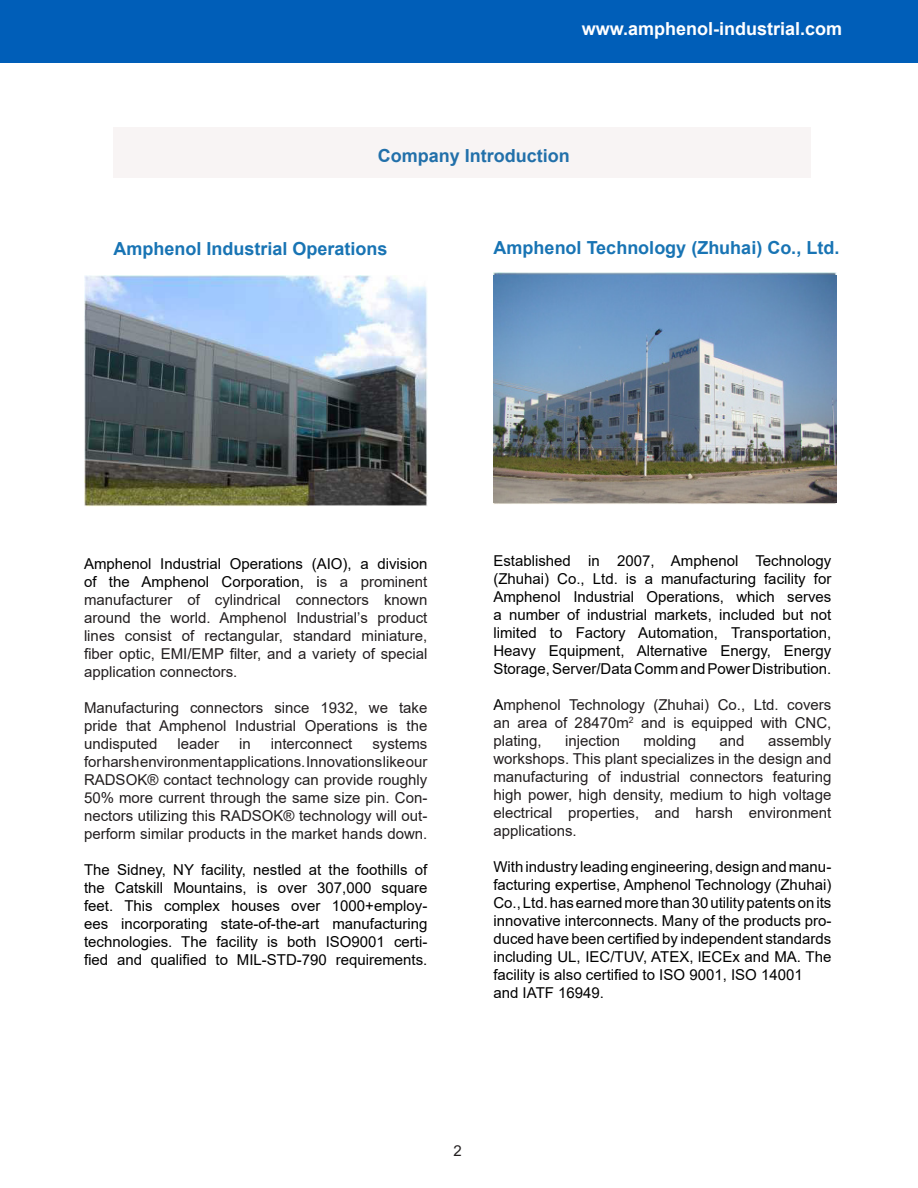
<style>
.page{position:relative;width:918px;height:1188px;background:#fff}
.page>*{position:absolute;margin:0;border:0;box-sizing:border-box;transform-origin:0 0}
.t1{font:700 18px "Arial";color:#1874b4}
.t2{font:700 18px "Arial";color:#fff}
.t3{font:700 18px "Arial";color:#2270aa}
.t4{font:18px "Myriad Pro";color:#231f20}
.t5{font:15px/18px "Arial";color:#000;text-align:justify}
.t6{font:15px/18px "Arial";color:#231f20}
.s1{color:#231f20}
.s2{color:#000}
</style>
<div class="page">
<img style="left:84px;top:275px;width:343px;height:231px">
<div style="left:113px;top:128px;width:698px;height:50px;background:#f8f4f4"></div>
<img style="left:493px;top:276px;width:344px;height:227px">
<div style="left:0;top:0;width:918px;height:62px;background:#005eb8"></div>
<p class="t2" style="left:582px;top:16px;width:262px">www.amphenol-industrial.com</p>
<p class="t3" style="left:378px;top:143px;width:194px">Company Introduction</p>
<p class="t1" style="left:113px;top:236px;width:276px">Amphenol Industrial Operations</p>
<p class="t1" style="left:494px;top:235px;width:347px">Amphenol Technology (Zhuhai) Co., Ltd.</p>
<p class="t5" style="left:84px;top:555px;width:345px">Amphenol Industrial Operations (AIO), a division</p>
<p class="t5" style="left:84px;top:573px;width:345px">of the Amphenol Corporation, i<span class="s1">s a prominent</span></p>
<p class="t6" style="left:84px;top:591px;width:345px">manufacturer of cylindrical connectors known around the world. Amphenol Industrial’s product</p>
<p class="t6" style="left:84px;top:627px;width:345px">lines consist of rectangular, standard miniature,</p>
<p class="t6" style="left:84px;top:645px;width:345px">fiber optic, EMI/EMP filter, and a variety of special</p>
<p class="t6" style="left:84px;top:663px;width:155px">application connectors.</p>
<p class="t6" style="left:84px;top:699px;width:345px">Manufacturing connectors since 1932, we take</p>
<p class="t6" style="left:84px;top:717px;width:345px">pride that Amphenol Industrial Operations is the</p>
<p class="t6" style="left:84px;top:735px;width:75px">undisputed</p>
<p class="t6" style="left:177px;top:735px;width:43px">leader</p>
<p class="t6" style="left:239px;top:735px;width:13px">in</p>
<p class="t6" style="left:271px;top:735px;width:83px">interconnect</p>
<p class="t6" style="left:372px;top:735px;width:57px">systems</p>
<p class="t6" style="left:84px;top:753px;width:345px">for harsh environment applications. Innovations like our</p>
<p class="t6" style="left:84px;top:771px;width:345px;text-align:justify">RADSOK® contact technology can provide roughly 50% more current through the same size pin. Con&shy;nectors utilizing this RADSOK® technology will out&shy;perform similar products in the market hands down.</p>
<p class="t5" style="left:84px;top:861px;width:345px">The Sidney, NY facility, nestled at the foothills of the Catskill Mountains, is over 307,000 square feet. This complex houses over 1000+employ&shy;ees incorporating state-of-the-art manufacturing technologies. The facility is both ISO9001 certi&shy;fied and qualified to MIL-STD-790 requirements.</p>
<p class="t5" style="left:493px;top:552px;width:339px">Established in 2007, Amphenol Technology</p>
<p class="t5" style="left:493px;top:570px;width:339px">(Zhuhai) Co., Ltd. is a manufacturing facility for Amphenol Industrial Operations, which serves a number of industrial markets, included but not limited to Factory Automation, Transportation, Heavy Equipment, Alternative Energy, Energy</p>
<p class="t5" style="left:493px;top:660px;width:339px">Storage, Server/Data Comm and Power Distribution.</p>
<p class="t6" style="left:493px;top:696px;width:339px"><span class="s2">A</span>mphenol Technology (Zhuhai) Co., Ltd. covers an area of 28470m<sup>2</sup> and is equipped with CNC,</p>
<p class="t6" style="left:493px;top:732px;width:50px">plating,</p>
<p class="t6" style="left:565px;top:732px;width:57px">injection</p>
<p class="t6" style="left:644px;top:732px;width:54px">molding</p>
<p class="t6" style="left:720px;top:732px;width:27px">and</p>
<p class="t6" style="left:768px;top:732px;width:65px">assembly</p>
<p class="t6" style="left:493px;top:750px;width:339px">workshops. This plant specializes in the design and</p>
<p class="t6" style="left:493px;top:768px;width:339px">manufacturing of industrial connectors featuring high power, high density, medium to high voltage</p>
<p class="t6" style="left:493px;top:804px;width:339px">electrical properties, and harsh environment</p>
<p class="t6" style="left:493px;top:822px;width:85px">applications.</p>
<p class="t5" style="left:493px;top:858px;width:339px">With industry leading engineering, design and manu&shy;facturing expertise, Amphenol Technology (Zhuhai)<br>Co., Ltd. has earned more than 30 utility patents on its innovative interconnects. Many of the products pro&shy;duced have been certified by independent standards including UL, IEC/TUV, ATEX, lECEx and MA. The</p>
<p class="t5" style="left:493px;top:966px;width:311px">facility is also certified to ISO 9001, ISO 14001 and IATF 16949.</p>
<p class="t6" style="left:454px;top:1141px;width:10px">2</p>
<p class="t4" style="left:454px;top:1141px;width:11px">3</p>
</div>
